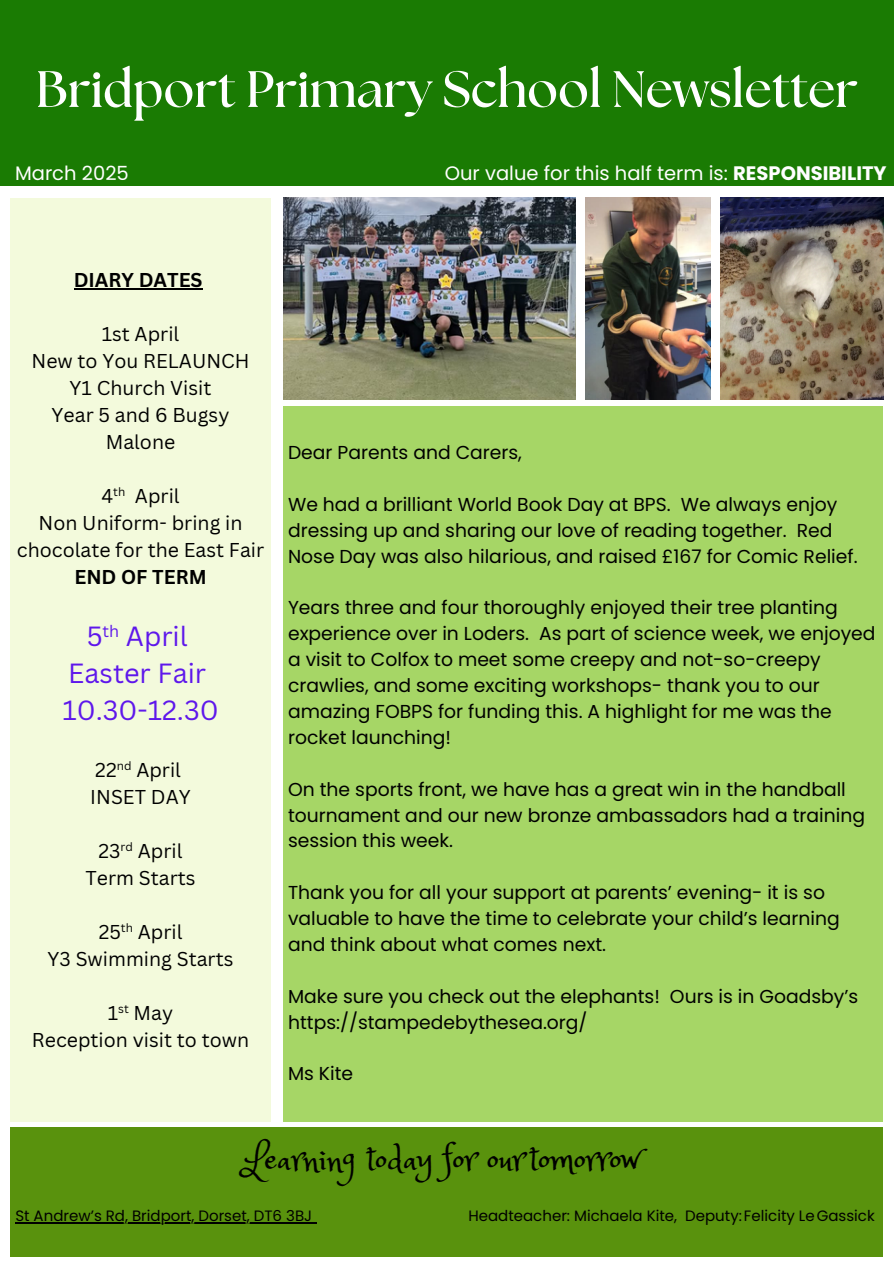
<style>
.page{position:relative;width:894px;height:1264px;background:#fff}
.page>*{position:absolute;margin:0;border:0;box-sizing:border-box;transform-origin:0 0}
.t1{font:700 51px "The Seasons";color:#fff}
.t2{font:36px "Princess Sofia";color:#000}
.t3{font:27px/37.2px "Canva Sans";color:#5e17eb}
.t4{font:19.5px/27px "Canva Sans";color:#000;text-align:center}
.t5{font:19.5px "Poppins";color:#fff}
.t6{font:700 19.5px "Canva Sans";color:#000}
.t7{font:18.75px/25.8px "Poppins";color:#000}
.t8{font:16.2px "Canva Sans";color:#5e17eb}
.t9{font:15px "Poppins";color:#000}
.t10{font:11.7px "Canva Sans";color:#000}
.s1{font-weight:700}
</style>
<div class="page">
<div style="left:0;top:0;width:893px;height:185px;background:#1a7b03"></div>
<div style="left:11px;top:1127px;width:871px;height:129px;background:#59920d"></div>
<hr style="left:15px;top:1221px;width:297px;height:2px;background:#000">
<div style="left:10px;top:198px;width:261px;height:923px;background:#f3fadc"></div>
<hr style="left:74px;top:288px;width:128px;height:1px;background:#000">
<div style="left:283px;top:406px;width:599px;height:715px;background:#a6d666"></div>
<img style="left:283px;top:198px;width:292px;height:201px">
<img style="left:585px;top:198px;width:124px;height:201px">
<img style="left:720px;top:198px;width:163px;height:201px">
<h1 class="t1" style="left:36px;top:66px;width:823px">Bridport Primary School Newsletter</h1>
<h4 class="t5" style="left:15px;top:160px;width:115px">March 2025</h4>
<h5 class="t5" style="left:444px;top:159px;width:443px">Our value for this half term is: <span class="s1">RESPONSIBILITY</span></h5>
<h5 class="t6" style="left:74px;top:266px;width:130px">DIARY DATES</h5>
<h3 class="t4" style="left:31px;top:320px;width:219px">1st April<br>New to You RELAUNCH<br>Y1 Church Visit<br>Year 5 and 6 Bugsy<br>Malone</h3>
<h5 class="t4" style="left:101px;top:482px;width:80px">4 April</h5>
<h5 class="t10" style="left:113px;top:483px;width:14px">th</h5>
<h5 class="t4" style="left:17px;top:509px;width:249px">Non Uniform- bring in chocolate for the East Fair<br><span class="s1">END OF TERM</span></h5>
<h5 class="t8" style="left:103px;top:619px;width:18px">th</h5>
<h5 class="t3" style="left:62px;top:654px;width:158px">Easter Fair<br>10.30-12.30</h5>
<h5 class="t3" style="left:87px;top:617px;width:102px">5 April</h5>
<h5 class="t10" style="left:117px;top:757px;width:16px">nd</h5>
<h5 class="t4" style="left:90px;top:782px;width:102px">INSET DAY</h5>
<h5 class="t4" style="left:99px;top:836px;width:85px">23 April</h5>
<h5 class="t4" style="left:95px;top:755px;width:87px">22 April</h5>
<h5 class="t10" style="left:121px;top:838px;width:14px">rd</h5>
<h5 class="t4" style="left:85px;top:863px;width:111px">Term Starts</h5>
<p class="t4" style="left:99px;top:917px;width:85px">25 April</p>
<p class="t10" style="left:121px;top:919px;width:14px">th</p>
<p class="t4" style="left:48px;top:944px;width:187px">Y3 Swimming Starts</p>
<p class="t4" style="left:108px;top:998px;width:67px">1 May</p>
<p class="t10" style="left:118px;top:1000px;width:12px">st</p>
<p class="t4" style="left:32px;top:1025px;width:219px">Reception visit to town</p>
<p class="t7" style="left:288px;top:439px;width:235px">Dear Parents and Carers,</p>
<h5 class="t7" style="left:288px;top:491px;width:571px">We had a brilliant World Book Day at BPS. We always enjoy dressing up and sharing our love of reading together. Red<br>Nose Day was also hilarious, and raised £167 for Comic Relief.</h5>
<h5 class="t7" style="left:288px;top:595px;width:589px">Years three and four thoroughly enjoyed their tree planting experience over in Loders. As part of science week, we enjoyed a visit to Colfox to meet some creepy and not-so-creepy crawlies, and some exciting workshops- thank you to our amazing FOBPS for funding this. A highlight for me was the rocket launching!</h5>
<h5 class="t7" style="left:288px;top:776px;width:578px">On the sports front, we have has a great win in the handball tournament and our new bronze ambassadors had a training session this week.</h5>
<h5 class="t7" style="left:288px;top:879px;width:553px">Thank you for all your support at parents’ evening- it is so valuable to have the time to celebrate your child’s learning and think about what comes next.</h5>
<h5 class="t7" style="left:288px;top:983px;width:571px">Make sure you check out the elephants! Ours is in Goadsby’s https://stampedebythesea.org/</h5>
<h5 class="t7" style="left:288px;top:1060px;width:67px">Ms Kite</h5>
<h5 class="t2" style="left:243px;top:1135px;width:397px">Learning today for ourtomorrow</h5>
<h5 class="t9" style="left:15px;top:1205px;width:298px">St Andrew’s Rd, Bridport, Dorset, DT6 3BJ</h5>
<h5 class="t9" style="left:468px;top:1205px;width:407px">Headteacher: Michaela Kite, Deputy: Felicity LeGassick</h5>
</div>
